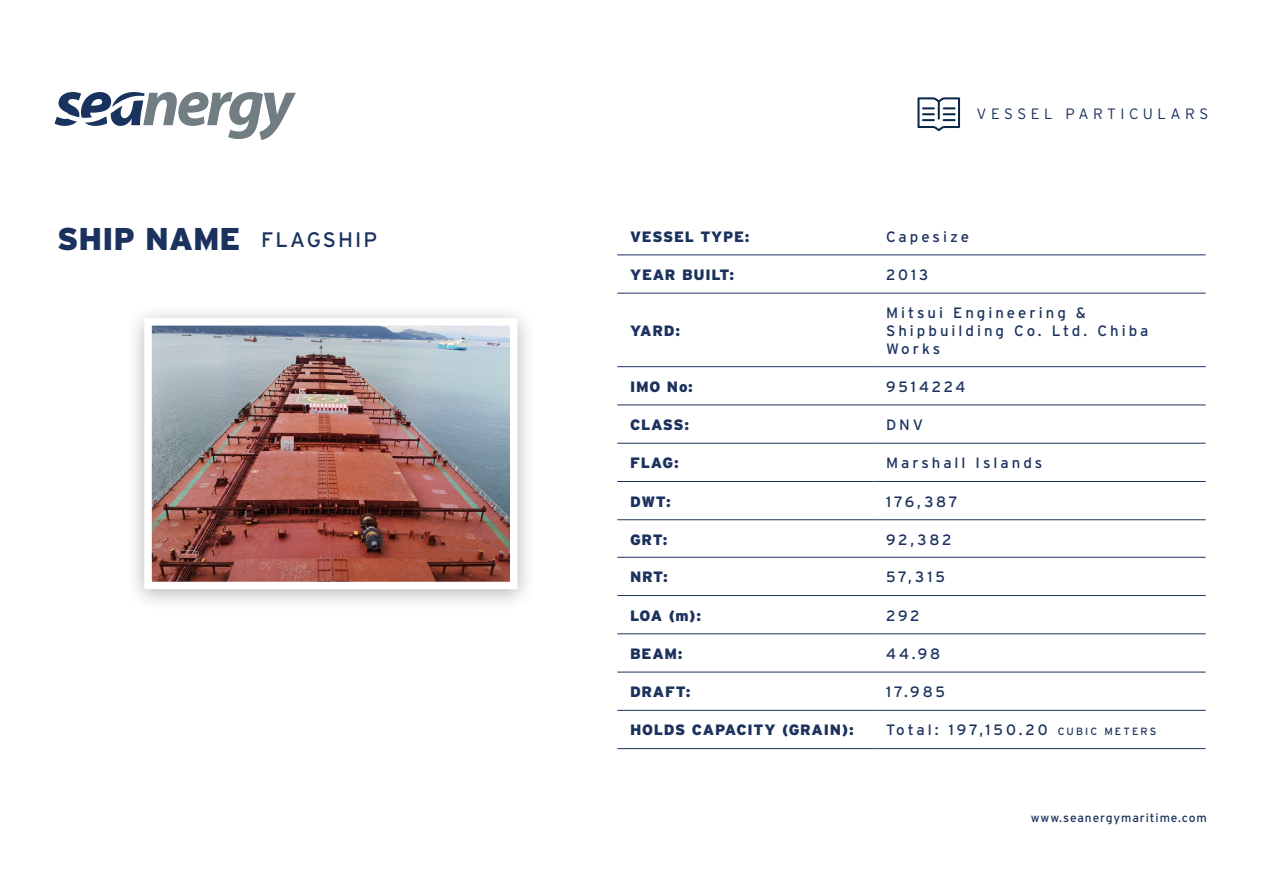
<style>
.page{position:relative;width:1263px;height:893px;background:#fff}
.page>*{position:absolute;margin:0;border:0;box-sizing:border-box;transform-origin:0 0}
.t1{font:900 31.5px "Interstate";color:#1c325e}
.t2{font:21px "Interstate";letter-spacing:.1em;color:#1c325e}
.t3{font:15px/18px "Interstate";letter-spacing:.2em;color:#1c325e}
.t4{font:900 15px "Interstate";letter-spacing:.05em;color:#1c325e}
.t5{font:300 15px "Interstate";letter-spacing:.3em;color:#1c325e}
.t6{font:12px "Interstate";letter-spacing:.075em;color:#1c325e}
.s1{font-size:10.5px}
</style>
<div class="page">
<svg style="left:55px;top:92px;width:241px;height:48px"></svg>
<svg style="left:917px;top:97px;width:43px;height:34px"></svg>
<div style="left:126px;top:304px;width:410px;height:308px;background:#231f20;opacity:.33"></div>
<img style="left:153px;top:327px;width:355px;height:253px">
<div style="left:144px;top:318px;width:373px;height:271px;border:8px solid #fff"></div>
<hr style="left:617px;top:293px;width:256px;height:1px;background:#1c325e">
<hr style="left:873px;top:293px;width:333px;height:1px;background:#1c325e">
<hr style="left:617px;top:366px;width:256px;height:1px;background:#1c325e">
<hr style="left:873px;top:366px;width:333px;height:1px;background:#1c325e">
<hr style="left:617px;top:405px;width:256px;height:1px;background:#1c325e">
<hr style="left:873px;top:405px;width:333px;height:1px;background:#1c325e">
<hr style="left:617px;top:443px;width:256px;height:1px;background:#1c325e">
<hr style="left:873px;top:443px;width:333px;height:1px;background:#1c325e">
<hr style="left:617px;top:481px;width:256px;height:1px;background:#1c325e">
<hr style="left:873px;top:481px;width:333px;height:1px;background:#1c325e">
<hr style="left:617px;top:519px;width:256px;height:1px;background:#1c325e">
<hr style="left:873px;top:519px;width:333px;height:1px;background:#1c325e">
<hr style="left:617px;top:557px;width:256px;height:1px;background:#1c325e">
<hr style="left:873px;top:557px;width:333px;height:1px;background:#1c325e">
<hr style="left:617px;top:595px;width:256px;height:1px;background:#1c325e">
<hr style="left:873px;top:595px;width:333px;height:1px;background:#1c325e">
<hr style="left:617px;top:634px;width:256px;height:1px;background:#1c325e">
<hr style="left:873px;top:634px;width:333px;height:1px;background:#1c325e">
<hr style="left:617px;top:672px;width:256px;height:1px;background:#1c325e">
<hr style="left:873px;top:672px;width:333px;height:1px;background:#1c325e">
<hr style="left:617px;top:255px;width:256px;height:1px;background:#1c325e">
<hr style="left:873px;top:255px;width:333px;height:1px;background:#1c325e">
<hr style="left:617px;top:710px;width:256px;height:1px;background:#1c325e">
<hr style="left:873px;top:710px;width:333px;height:1px;background:#1c325e">
<hr style="left:617px;top:748px;width:256px;height:1px;background:#1c325e">
<hr style="left:873px;top:748px;width:333px;height:1px;background:#1c325e">
<p class="t5" style="left:976px;top:106px;width:233px">VESSEL PARTICULARS</p>
<h1 class="t1" style="left:57px;top:220px;width:185px">SHIP NAME</h1>
<p class="t2" style="left:261px;top:228px;width:118px">FLAGSHIP</p>
<p class="t4" style="left:630px;top:228px;width:121px">VESSEL TYPE:</p>
<p class="t3" style="left:886px;top:227px;width:84px">Capesize</p>
<p class="t4" style="left:630px;top:266px;width:106px">YEAR BUILT:</p>
<p class="t3" style="left:886px;top:266px;width:44px">2013</p>
<p class="t4" style="left:630px;top:322px;width:52px">YARD:</p>
<p class="t3" style="left:886px;top:303px;width:264px">Mitsui Engineering &amp;<br>Shipbuilding Co. Ltd. Chiba</p>
<p class="t3" style="left:886px;top:339px;width:56px">Works</p>
<p class="t4" style="left:630px;top:378px;width:64px">IMO No:</p>
<p class="t3" style="left:886px;top:377px;width:81px">9514224</p>
<p class="t4" style="left:630px;top:416px;width:61px">CLASS:</p>
<p class="t3" style="left:886px;top:416px;width:39px">DNV</p>
<p class="t4" style="left:630px;top:454px;width:50px">FLAG:</p>
<p class="t3" style="left:886px;top:454px;width:158px">Marshall Islands</p>
<p class="t4" style="left:630px;top:493px;width:42px">DWT:</p>
<p class="t3" style="left:886px;top:492px;width:73px">176,387</p>
<p class="t4" style="left:630px;top:531px;width:39px">GRT:</p>
<p class="t3" style="left:886px;top:530px;width:67px">92,382</p>
<p class="t4" style="left:630px;top:568px;width:39px">NRT:</p>
<p class="t3" style="left:886px;top:568px;width:61px">57,315</p>
<p class="t4" style="left:630px;top:607px;width:73px">LOA (m):</p>
<p class="t3" style="left:886px;top:606px;width:35px">292</p>
<p class="t4" style="left:630px;top:645px;width:54px">BEAM:</p>
<p class="t3" style="left:886px;top:644px;width:56px">44.98</p>
<p class="t4" style="left:630px;top:683px;width:62px">DRAFT:</p>
<p class="t3" style="left:886px;top:683px;width:61px">17.985</p>
<p class="t4" style="left:630px;top:722px;width:225px">HOLDS CAPACITY (GRAIN):</p>
<p class="t3" style="left:886px;top:721px;width:272px">Total: 197,150.20 <span class="s1">CUBIC METERS</span></p>
<p class="t6" style="left:1031px;top:811px;width:178px">www.seanergymaritime.com</p>
</div>
